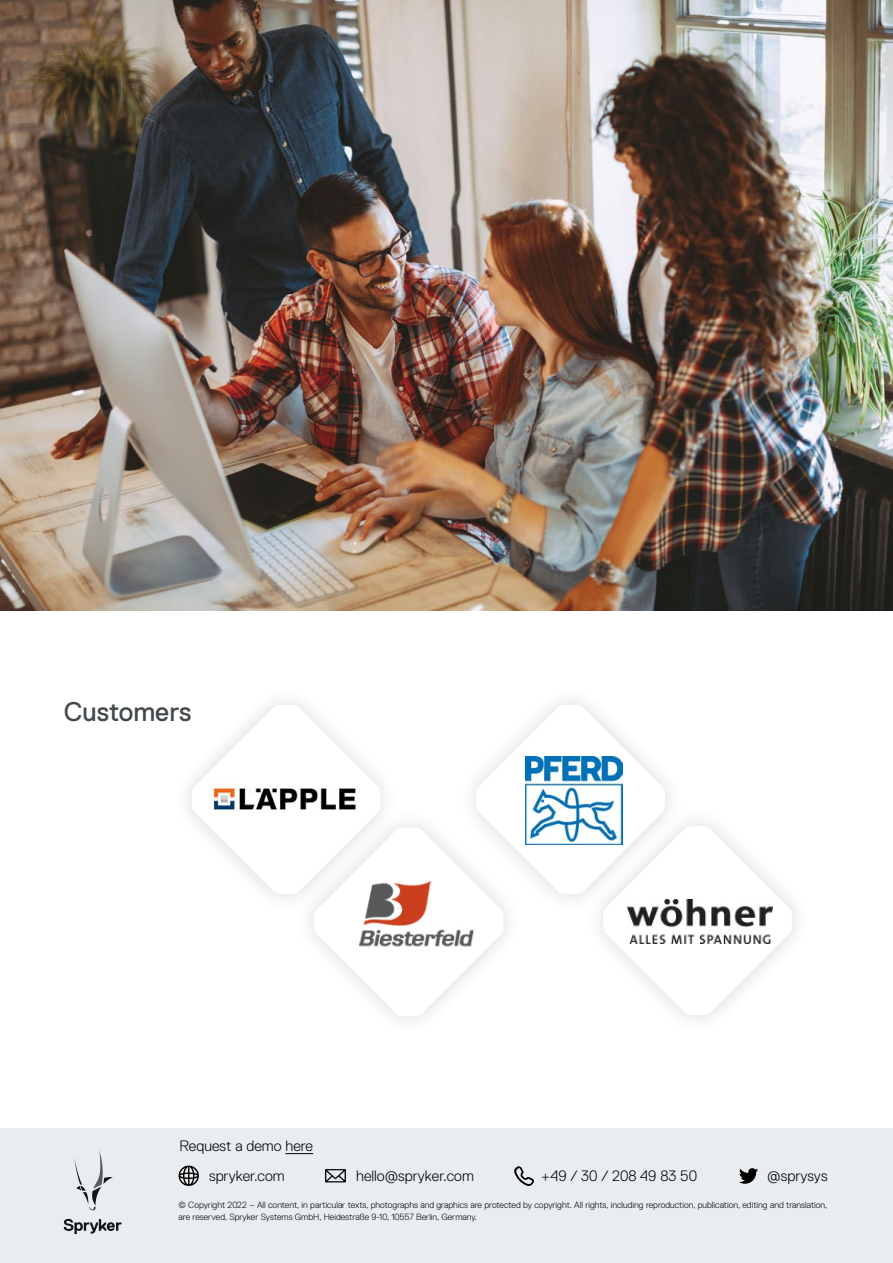
<style>
.page{position:relative;width:893px;height:1263px;background:#fff}
.page>*{position:absolute;margin:0;border:0;box-sizing:border-box;transform-origin:0 0}
.t1{font:27px "Replica Std";color:#42484c}
.t2{font:300 15px "Replica Std";color:#000}
.t3{font:300 9px/12px "Replica Std";color:#000}
</style>
<div class="page">
<div style="left:0;top:1128px;width:893px;height:135px;background:#eaedf0"></div>
<svg style="left:74px;top:1151px;width:39px;height:59px"></svg>
<svg style="left:64px;top:1219px;width:58px;height:15px"></svg>
<svg style="left:179px;top:1165px;width:20px;height:21px"></svg>
<svg style="left:325px;top:1169px;width:21px;height:13px"></svg>
<svg style="left:739px;top:1168px;width:19px;height:16px"></svg>
<svg style="left:514px;top:1166px;width:20px;height:20px"></svg>
<svg style="left:285px;top:1153px;width:28px;height:1px"></svg>
<svg style="left:192px;top:705px;width:600px;height:311px"></svg>
<img style="left:525px;top:756px;width:97px;height:89px">
<img style="left:627px;top:899px;width:145px;height:44px">
<img style="left:359px;top:882px;width:115px;height:68px">
<img style="left:209px;top:782px;width:151px;height:34px">
<img style="left:0;top:0;width:893px;height:610px">
<h1 class="t1" style="left:64px;top:696px;width:129px">Customers</h1>
<h2 class="t2" style="left:179px;top:1138px;width:135px">Request a demo here</h2>
<h2 class="t2" style="left:209px;top:1167px;width:77px">spryker.com</h2>
<h2 class="t2" style="left:356px;top:1167px;width:119px">hello@spryker.com</h2>
<h2 class="t2" style="left:541px;top:1167px;width:157px">+49 / 30 / 208 49 83 50</h2>
<h2 class="t2" style="left:767px;top:1167px;width:62px">@sprysys</h2>
<p class="t3" style="left:179px;top:1199px;width:650px">© Copyright 2022 – All content, in particular texts, photographs and graphics are protected by copyright. All rights, including reproduction, publication, editing and translation, are reserved, Spryker Systems GmbH, Heidestraße 9-10, 10557 Berlin, Germany.</p>
</div>
